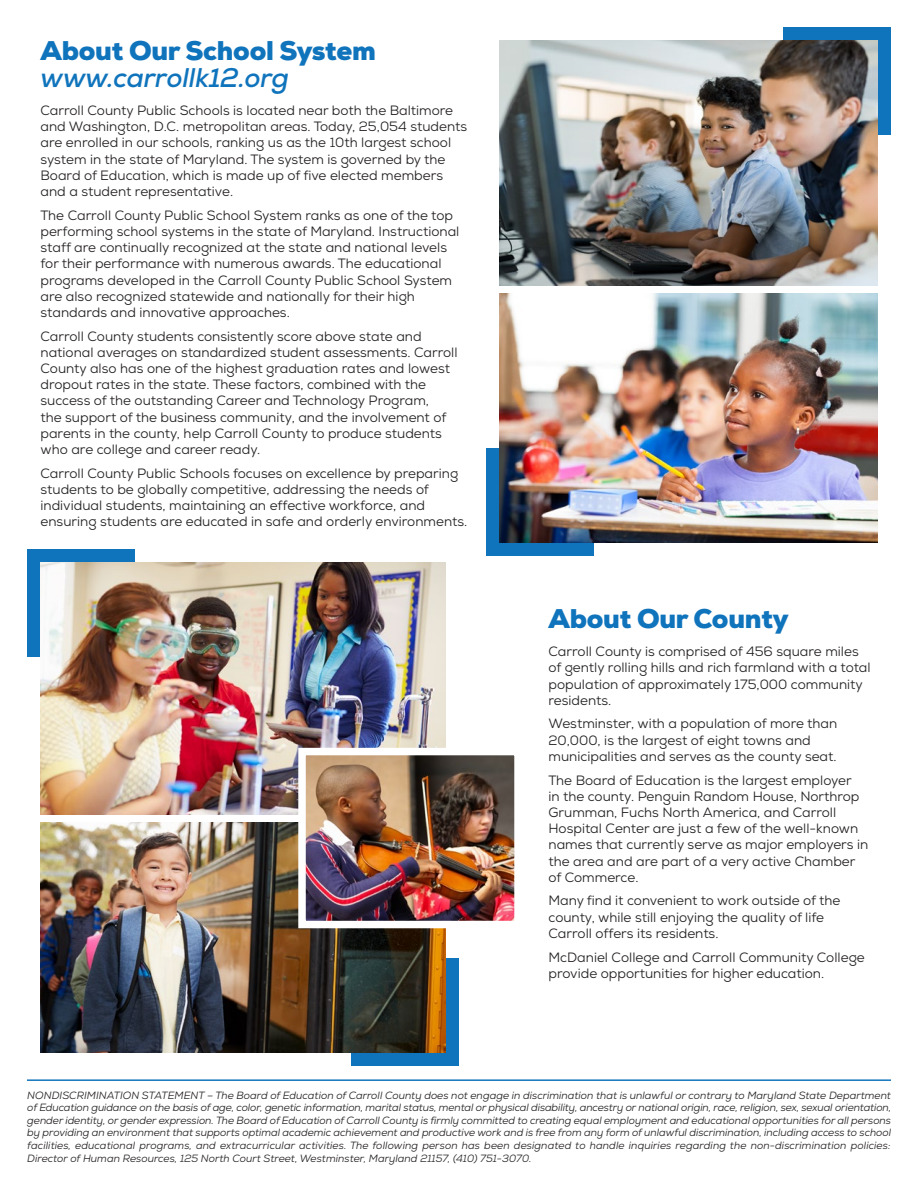
<style>
.page{position:relative;width:918px;height:1188px;background:#fff}
.page>*{position:absolute;margin:0;border:0;box-sizing:border-box;transform-origin:0 0}
.t1{font:900 27px "Nexa";letter-spacing:-.01em;color:#1074bc}
.t2{font:italic 700 27px "Nexa";letter-spacing:-.01em;color:#1074bc}
.t3{font:13.5px/16.2px "Nexa";color:#231f20}
.t4{font:italic 10.5px/12.6px "Nexa";color:#231f20;text-align:justify}
</style>
<div class="page">
<div style="left:27px;top:549px;width:108px;height:108px;background:#1074bc"></div>
<div style="left:351px;top:958px;width:108px;height:108px;background:#1074bc"></div>
<div style="left:486px;top:448px;width:108px;height:108px;background:#1074bc"></div>
<div style="left:783px;top:27px;width:108px;height:108px;background:#1074bc"></div>
<img style="left:500px;top:293px;width:378px;height:250px">
<img style="left:500px;top:40px;width:378px;height:246px">
<img style="left:40px;top:562px;width:405px;height:253px">
<img style="left:40px;top:822px;width:405px;height:231px">
<img style="left:307px;top:757px;width:206px;height:162px">
<div style="left:298px;top:748px;width:224px;height:180px;border:8px solid #fff"></div>
<hr style="left:27px;top:1079px;width:864px;height:2px;background:#1074bc">
<h1 class="t1" style="left:40px;top:33px;width:337px">About Our School System</h1>
<h1 class="t2" style="left:40px;top:60px;width:250px">www.carrollk12.org</h1>
<p class="t3" style="left:40px;top:102px;width:428px">Carroll County Public Schools is located near both the Baltimore and Washington, D.C. metropolitan areas. Today, 25,054 students are enrolled in our schools, ranking us as the 10th largest school system in the state of Maryland. The system is governed by the Board of Education, which is made up of five elected members and a student representative.</p>
<p class="t3" style="left:40px;top:207px;width:421px">The Carroll County Public School System ranks as one of the top performing school systems in the state of Maryland. Instructional staff are continually recognized at the state and national levels for their performance with numerous awards. The educational programs developed in the Carroll County Public School System are also recognized statewide and nationally for their high standards and innovative approaches.</p>
<p class="t3" style="left:40px;top:328px;width:419px">Carroll County students consistently score above state and national averages on standardized student assessments. Carroll County also has one of the highest graduation rates and lowest dropout rates in the state. These factors, combined with the success of the outstanding Career and Technology Program,<br>the support of the business community, and the involvement of parents in the county, help Carroll County to produce students who are college and career ready.</p>
<p class="t3" style="left:40px;top:465px;width:428px">Carroll County Public Schools focuses on excellence by preparing students to be globally competitive, addressing the needs of individual students, maintaining an effective workforce, and ensuring students are educated in safe and orderly environments.</p>
<h1 class="t1" style="left:549px;top:601px;width:242px">About Our County</h1>
<p class="t3" style="left:549px;top:643px;width:324px">Carroll County is comprised of 456 square miles of gently rolling hills and rich farmland with a total population of approximately 175,000 community residents.</p>
<p class="t3" style="left:549px;top:716px;width:290px">Westminster, with a population of more than<br>20,000, is the largest of eight towns and municipalities and serves as the county seat.</p>
<p class="t3" style="left:549px;top:772px;width:321px">The Board of Education is the largest employer<br>in the county. Penguin Random House, Northrop Grumman, Fuchs North America, and Carroll Hospital Center are just a few of the well-known names that currently serve as major employers in the area and are part of a very active Chamber of Commerce.</p>
<p class="t3" style="left:549px;top:893px;width:293px">Many find it convenient to work outside of the county, while still enjoying the quality of life<br>Carroll offers its residents.</p>
<p class="t3" style="left:549px;top:949px;width:318px">McDaniel College and Carroll Community College provide opportunities for higher education.</p>
<p class="t4" style="left:27px;top:1089px;width:865px">NONDISCRIMINATION STATEMENT – The Board of Education of Carroll County does not engage in discrimination that is unlawful or contrary to Maryland State Department of Education guidance on the basis of age, color, genetic information, marital status, mental or physical disability, ancestry or national origin, race, religion, sex, sexual orientation, gender identity, or gender expression. The Board of Education of Carroll County is firmly committed to creating equal employment and educational opportunities for all persons by providing an environment that supports optimal academic achievement and productive work and is free from any form of unlawful discrimination, including access to school facilities, educational programs, and extracurricular activities. The following person has been designated to handle inquiries regarding the non-discrimination policies:<br>Director of Human Resources, 125 North Court Street, Westminster, Maryland 21157, (410) 751-3070.</p>
</div>
